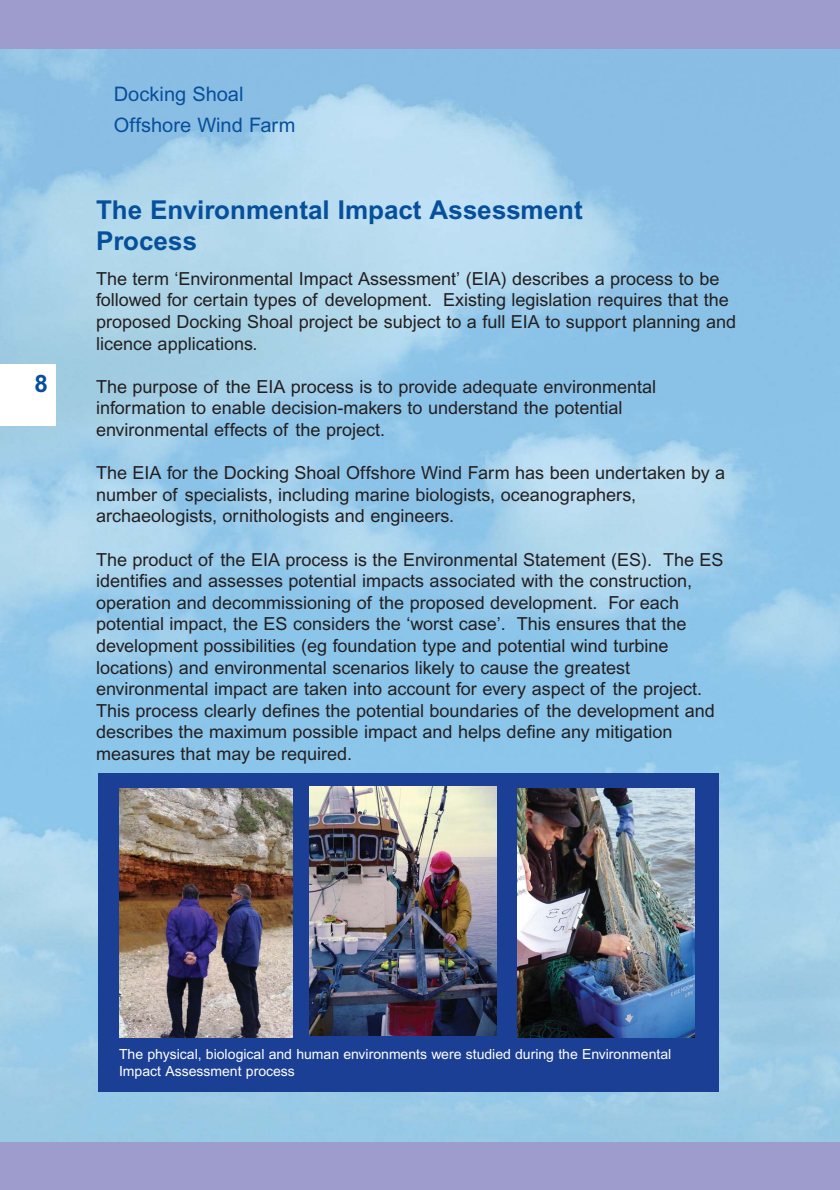
<style>
.page{position:relative;width:840px;height:1190px;background:#fff}
.page>*{position:absolute;margin:0;border:0;box-sizing:border-box;transform-origin:0 0}
.t1{font:700 26px/31.2px "Arial";color:#064f9a}
.t2{font:700 24px "Arial";color:#064f9a}
.t3{font:20px/30.6px "Arial";color:#064f9a}
.t4{font:18px/21.6px "Arial";color:#231f20}
.t5{font:14px/16.8px "Arial";color:#fff}
</style>
<div class="page">
<img style="left:0;top:49px;width:840px;height:1093px">
<div style="left:0;top:0;width:840px;height:49px;background:#9e9ccd"></div>
<div style="left:0;top:1142px;width:840px;height:48px;background:#9e9ccd"></div>
<div style="left:0;top:365px;width:56px;height:61px;background:#fff"></div>
<div style="left:98px;top:773px;width:621px;height:318px;background:#1b3f94"></div>
<img style="left:518px;top:788px;width:177px;height:250px">
<img style="left:310px;top:787px;width:186px;height:249px">
<img style="left:119px;top:788px;width:174px;height:250px">
<h2 class="t2" style="left:35px;top:375px;width:15px">8</h2>
<p class="t3" style="left:114px;top:81px;width:183px">Docking Shoal<br>Offshore Wind Farm</p>
<h1 class="t1" style="left:96px;top:197px;width:488px">The Environmental Impact Assessment<br>Process</h1>
<p class="t4" style="left:96px;top:270px;width:642px">The term ‘Environmental Impact Assessment’ (EIA) describes a process to be followed for certain types of development. Existing legislation requires that the proposed Docking Shoal project be subject to a full EIA to support planning and licence applications.</p>
<p class="t4" style="left:96px;top:378px;width:562px">The purpose of the EIA process is to provide adequate environmental information to enable decision-makers to understand the potential environmental effects of the project.</p>
<p class="t4" style="left:96px;top:464px;width:631px">The EIA for the Docking Shoal Offshore Wind Farm has been undertaken by a number of specialists, including marine biologists, oceanographers, archaeologists, ornithologists and engineers.</p>
<p class="t4" style="left:96px;top:550px;width:629px">The product of the EIA process is the Environmental Statement (ES). The ES identifies and assesses potential impacts associated with the construction, operation and decommissioning of the proposed development. For each potential impact, the ES considers the ‘worst case’. This ensures that the development possibilities (eg foundation type and potential wind turbine locations) and environmental scenarios likely to cause the greatest environmental impact are taken into account for every aspect of the project.<br>This process clearly defines the potential boundaries of the development and describes the maximum possible impact and helps define any mitigation measures that may be required.</p>
<p class="t5" style="left:119px;top:1047px;width:554px">The physical, biological and human environments were studied during the Environmental<br>Impact Assessment process</p>
</div>
